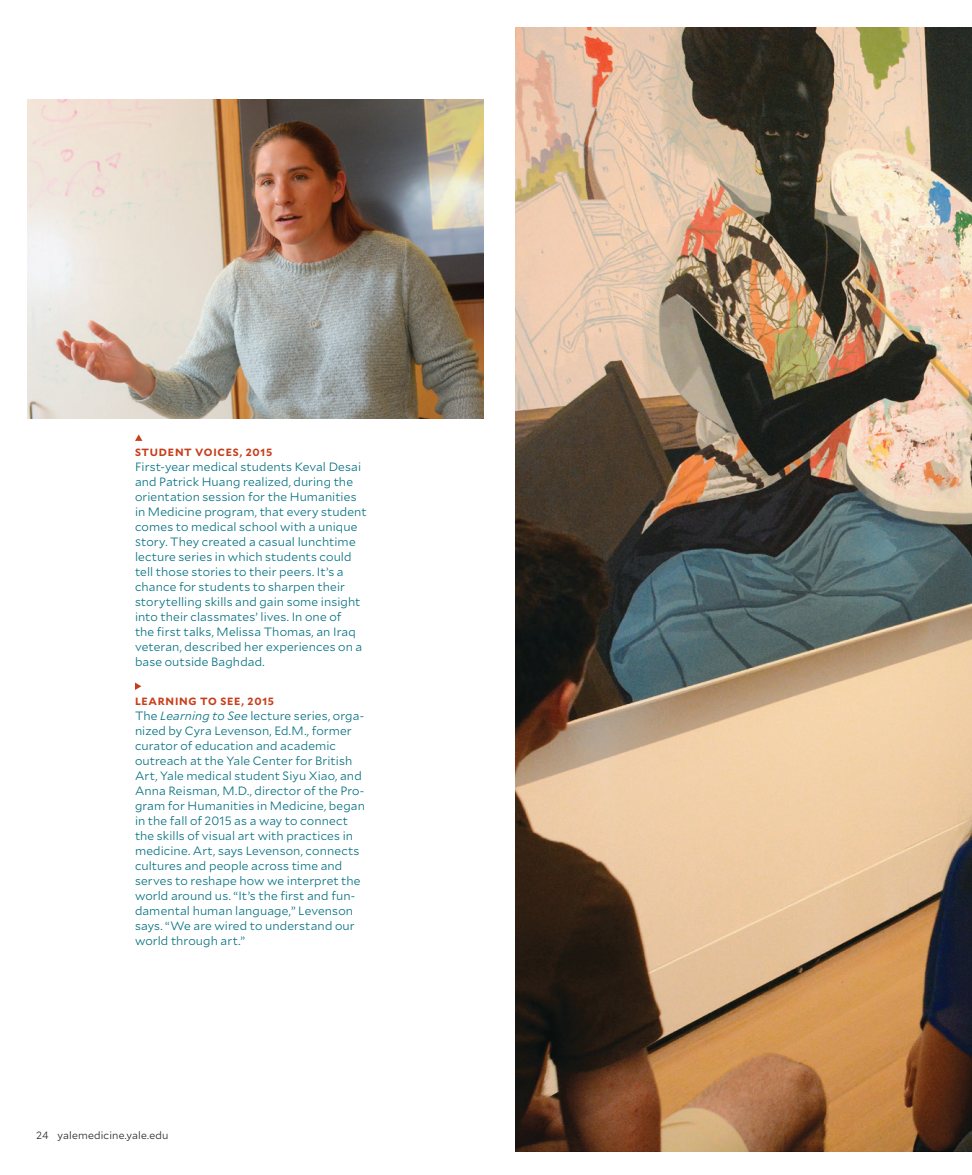
<style>
.page{position:relative;width:972px;height:1175px;background:#fff}
.page>*{position:absolute;margin:0;border:0;box-sizing:border-box;transform-origin:0 0}
.t1{font:300 12px/15px "Mallory";letter-spacing:.01em;color:#006e7e}
.t2{font:700 10.5px "Mallory";letter-spacing:.07em;color:#c63e1a}
.t3{font:300 10.5px "Mallory";letter-spacing:.015em;color:#231f20}
.s1{font-style:italic}
</style>
<div class="page">
<img style="left:515px;top:27px;width:457px;height:1124px">
<img style="left:27px;top:99px;width:457px;height:319px">
<svg style="left:135px;top:434px;width:7px;height:7px"></svg>
<svg style="left:135px;top:682px;width:6px;height:8px"></svg>
<p class="t2" style="left:135px;top:444px;width:139px">STUDENT VOICES, 2015</p>
<p class="t1" style="left:135px;top:458px;width:233px">First-year medical students Keval Desai and Patrick Huang realized, during the orientation session for the Humanities in Medicine program, that every student comes to medical school with a unique story. They created a casual lunchtime lecture series in which students could tell those stories to their peers. It’s a chance for students to sharpen their storytelling skills and gain some insight into their classmates’ lives. In one of<br>the first talks, Melissa Thomas, an Iraq veteran, described her experiences on a base outside Baghdad.</p>
<p class="t2" style="left:135px;top:693px;width:141px">LEARNING TO SEE, 2015</p>
<p class="t1" style="left:135px;top:708px;width:231px">The <span class="s1">Learning to See</span> lecture series, orga&shy;nized by Cyra Levenson, Ed.M., former curator of education and academic outreach at the Yale Center for British Art, Yale medical student Siyu Xiao, and Anna Reisman, M.D., director of the Pro&shy;gram for Humanities in Medicine, began in the fall of 2015 as a way to connect the skills of visual art with practices in medicine. Art, says Levenson, connects cultures and people across time and serves to reshape how we interpret the world around us. “It’s the first and fun&shy;damental human language,” Levenson says. “We are wired to understand our world through art.”</p>
<p class="t3" style="left:36px;top:1128px;width:134px">24 yalemedicine.yale.edu</p>
</div>
